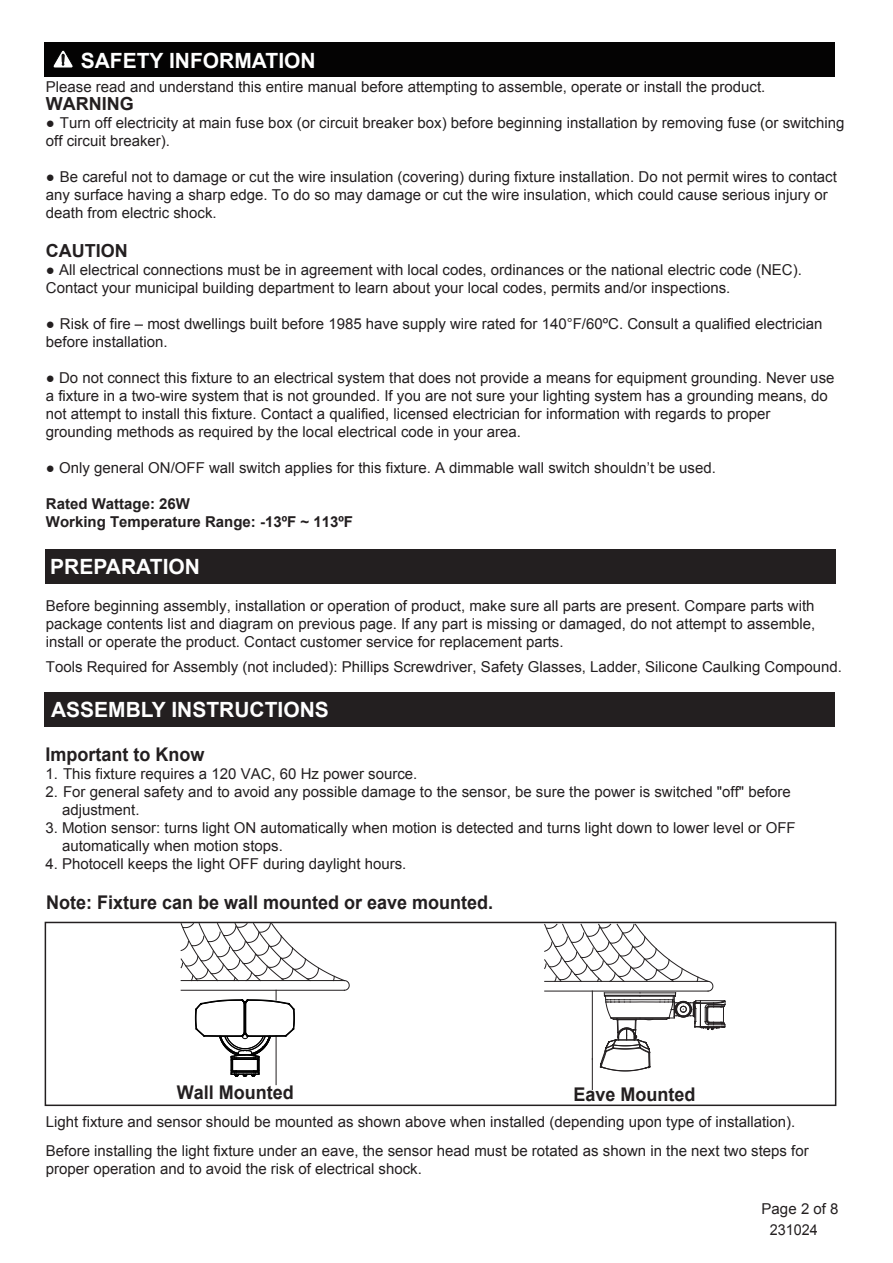
<style>
.page{position:relative;width:893px;height:1263px;background:#fff}
.page>*{position:absolute;margin:0;border:0;box-sizing:border-box;transform-origin:0 0}
.t1{font:700 21px "Arial";color:#fff}
.t2{font:700 18.9px "Arial";color:#231f20;scale:.95 1}
.t3{font:700 18px "Arial";color:#231f20}
.t4{font:15px/18px "Arial";color:#231f20}
.t5{font:700 15px/18px "Arial";color:#231f20}
</style>
<div class="page">
<div style="left:44px;top:692px;width:791px;height:34px;background:#231f20"></div>
<div style="left:46px;top:549px;width:790px;height:34px;background:#231f20"></div>
<div style="left:44px;top:42px;width:791px;height:34px;background:#040303"></div>
<svg style="left:53px;top:50px;width:20px;height:18px"></svg>
<div style="left:45px;top:922px;width:791px;height:184px;border:2px solid #231f20"></div>
<hr style="left:276px;top:1036px;width:1px;height:49px;background:#231f20">
<hr style="left:592px;top:1059px;width:1px;height:30px;background:#231f20">
<svg style="left:181px;top:923px;width:169px;height:154px"></svg>
<svg style="left:544px;top:924px;width:182px;height:147px"></svg>
<h1 class="t1" style="left:81px;top:46px;width:236px">SAFETY INFORMATION</h1>
<p class="t4" style="left:46px;top:78px;width:721px">Please read and understand this entire manual before attempting to assemble, operate or install the product.</p>
<p class="t3" style="left:46px;top:92px;width:89px">WARNING</p>
<p class="t4" style="left:46px;top:114px;width:800px">● Turn off electricity at main fuse box (or circuit breaker box) before beginning installation by removing fuse (or switching off circuit breaker).</p>
<p class="t4" style="left:46px;top:168px;width:793px">● Be careful not to damage or cut the wire insulation (covering) during fixture installation. Do not permit wires to contact any surface having a sharp edge. To do so may damage or cut the wire insulation, which could cause serious injury or death from electric shock.</p>
<p class="t3" style="left:46px;top:239px;width:83px">CAUTION</p>
<p class="t4" style="left:46px;top:261px;width:758px">● All electrical connections must be in agreement with local codes, ordinances or the national electric code (NEC).<br>Contact your municipal building department to learn about your local codes, permits and/or inspections.</p>
<p class="t4" style="left:46px;top:315px;width:778px">● Risk of fire – most dwellings built before 1985 have supply wire rated for 140°F/60ºC. Consult a qualified electrician before installation.</p>
<p class="t4" style="left:46px;top:369px;width:790px">● Do not connect this fixture to an electrical system that does not provide a means for equipment grounding. Never use a fixture in a two-wire system that is not grounded. If you are not sure your lighting system has a grounding means, do not attempt to install this fixture. Contact a qualified, licensed electrician for information with regards to proper grounding methods as required by the local electrical code in your area.</p>
<p class="t4" style="left:46px;top:459px;width:672px">● Only general ON/OFF wall switch applies for this fixture. A dimmable wall switch shouldn’t be used.</p>
<p class="t5" style="left:46px;top:495px;width:309px">Rated Wattage: 26W<br>Working Temperature Range: -13ºF ~ 113ºF</p>
<h1 class="t1" style="left:50px;top:553px;width:151px">PREPARATION</h1>
<p class="t4" style="left:46px;top:596px;width:771px;text-align:justify">Before beginning assembly, installation or operation of product, make sure all parts are present. Compare parts with package contents list and diagram on previous page. If any part is missing or damaged, do not attempt to assemble, install or operate the product. Contact customer service for replacement parts.</p>
<p class="t4" style="left:46px;top:658px;width:798px">Tools Required for Assembly (not included): Phillips Screwdriver, Safety Glasses, Ladder, Silicone Caulking Compound.</p>
<h1 class="t1" style="left:51px;top:696px;width:279px">ASSEMBLY INSTRUCTIONS</h1>
<p class="t2" style="left:45px;top:742px;width:169px">Important to Know</p>
<p class="t4" style="left:45px;top:765px;width:374px">1. This fixture requires a 120 VAC, 60 Hz power source.</p>
<p class="t4" style="left:62px;top:783px;width:730px;text-indent:-17px">2. For general safety and to avoid any possible damage to the sensor, be sure the power is switched "off" before adjustment.</p>
<p class="t4" style="left:62px;top:819px;width:735px;text-indent:-17px">3. Motion sensor: turns light ON automatically when motion is detected and turns light down to lower level or OFF automatically when motion stops.</p>
<p class="t4" style="left:45px;top:855px;width:363px">4. Photocell keeps the light OFF during daylight hours.</p>
<p class="t2" style="left:46px;top:890px;width:472px">Note: Fixture can be wall mounted or eave mounted.</p>
<p class="t2" style="left:177px;top:1080px;width:125px">Wall Mounted</p>
<p class="t2" style="left:573px;top:1082px;width:130px">Eave Mounted</p>
<p class="t4" style="left:46px;top:1107px;width:764px;line-height:29.2px">Light fixture and sensor should be mounted as shown above when installed (depending upon type of installation).<br>Before installing the light fixture under an eave, the sensor head must be rotated as shown in the next two steps for</p>
<p class="t4" style="left:46px;top:1160px;width:378px">proper operation and to avoid the risk of electrical shock.</p>
<p class="t4" style="left:770px;top:1199px;width:70px;line-height:20.2px;text-indent:-8px">Page 2 of 8<br>231024</p>
</div>
